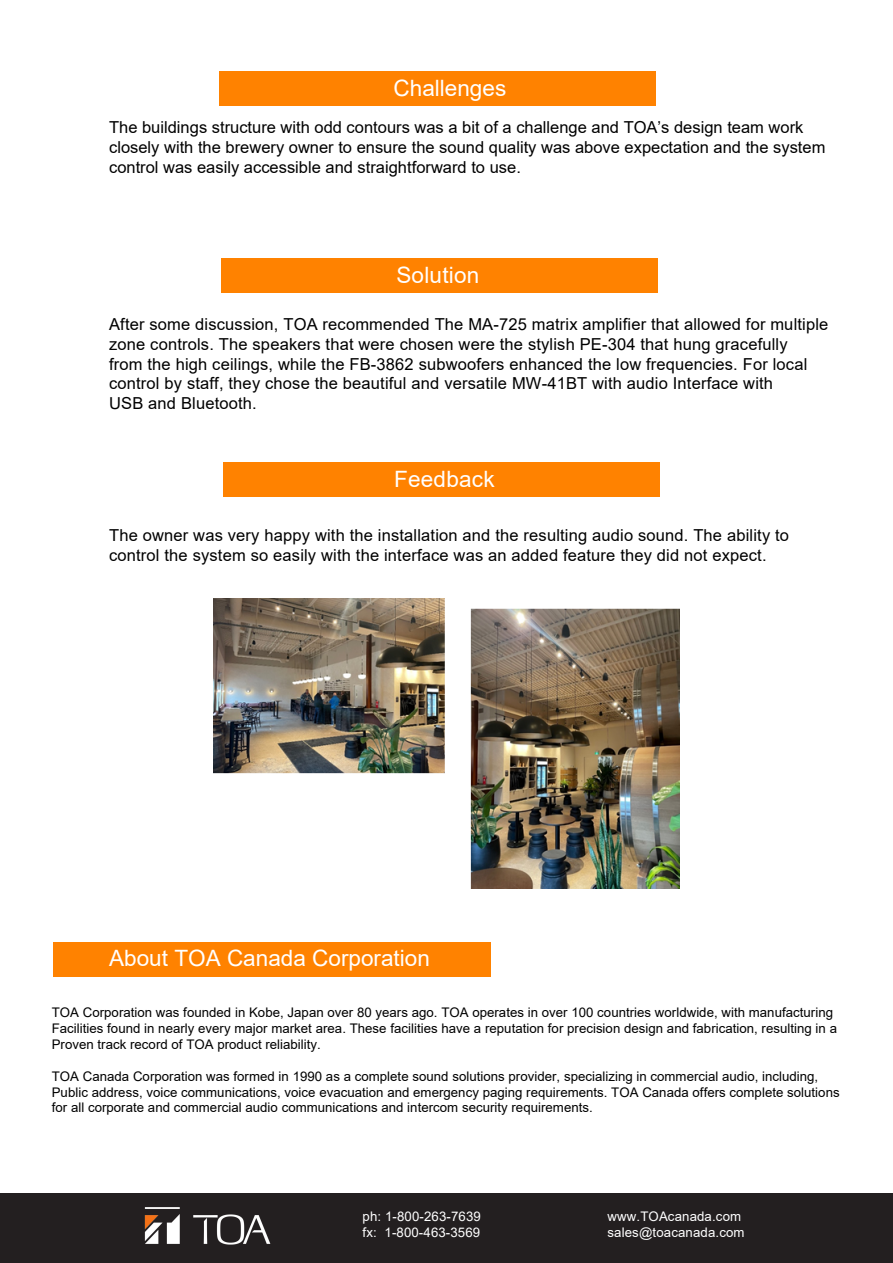
<style>
.page{position:relative;width:893px;height:1263px;background:#fff}
.page>*{position:absolute;margin:0;border:0;box-sizing:border-box;transform-origin:0 0}
.t1{font:22.5px "Arial";color:#fff}
.t2{font:16.5px/19.8px "Arial";letter-spacing:.01em;color:#000}
.t3{font:13.2px/15.9px "Arial";color:#000}
.t4{font:13.2px/15.9px "Arial";letter-spacing:.01em;color:#fff}
</style>
<div class="page">
<div style="left:221px;top:258px;width:437px;height:35px;background:#ff8200"></div>
<div style="left:223px;top:462px;width:437px;height:35px;background:#ff8200"></div>
<div style="left:53px;top:941px;width:438px;height:35px;background:#ff8200"></div>
<div style="left:0;top:1193px;width:893px;height:70px;background:#231f20"></div>
<img style="left:144px;top:1207px;width:127px;height:38px">
<div style="left:219px;top:71px;width:437px;height:35px;background:#ff8200"></div>
<img style="left:214px;top:599px;width:465px;height:289px">
<h1 class="t1" style="left:394px;top:72px;width:114px">Challenges</h1>
<p class="t2" style="left:109px;top:117px;width:718px">The buildings structure with odd contours was a bit of a challenge and TOA’s design team work closely with the brewery owner to ensure the sound quality was above expectation and the system control was easily accessible and straightforward to use.</p>
<h1 class="t1" style="left:396px;top:260px;width:85px">Solution</h1>
<p class="t2" style="left:109px;top:314px;width:721px">After some discussion, TOA recommended The MA-725 matrix amplifier that allowed for multiple zone controls. The speakers that were chosen were the stylish PE-304 that hung gracefully<br>from the high ceilings, while the FB-3862 subwoofers enhanced the low frequencies. For local control by staff, they chose the beautiful and versatile MW-41BT with audio Interface with<br>USB and Bluetooth.</p>
<h1 class="t1" style="left:394px;top:463px;width:102px">Feedback</h1>
<p class="t2" style="left:109px;top:526px;width:681px">The owner was very happy with the installation and the resulting audio sound. The ability to control the system so easily with the interface was an added feature they did not expect.</p>
<h1 class="t1" style="left:109px;top:943px;width:322px">About TOA Canada Corporation</h1>
<p class="t3" style="left:52px;top:1004px;width:787px">TOA Corporation was founded in Kobe, Japan over 80 years ago. TOA operates in over 100 countries worldwide, with manufacturing<br>Facilities found in nearly every major market area. These facilities have a reputation for precision design and fabrication, resulting in a<br>Proven track record of TOA product reliability.</p>
<p class="t3" style="left:52px;top:1068px;width:789px">TOA Canada Corporation was formed in 1990 as a complete sound solutions provider, specializing in commercial audio, including,<br>Public address, voice communications, voice evacuation and emergency paging requirements. TOA Canada offers complete solutions for all corporate and commercial audio communications and intercom security requirements.</p>
<p class="t4" style="left:363px;top:1208px;width:120px">ph: 1-800-263-7639 fx: 1-800-463-3569</p>
<p class="t4" style="left:608px;top:1208px;width:139px">www.TOAcanada.com sales@toacanada.com</p>
</div>
